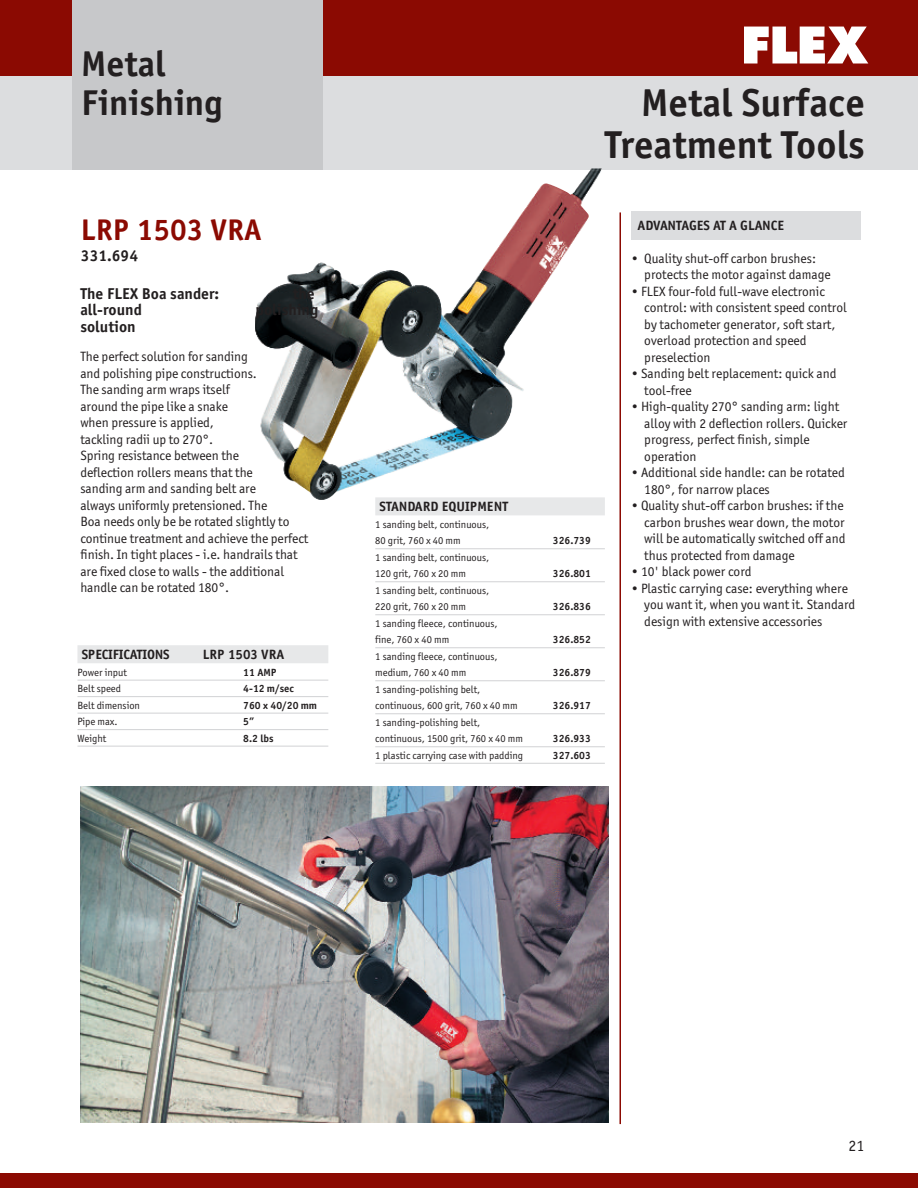
<style>
.page{position:relative;width:918px;height:1188px;background:#fff}
.page>*{position:absolute;margin:0;border:0;box-sizing:border-box;transform-origin:0 0}
.t1{font:700 39px/42px "Officina Sans CTT";color:#231f20;text-align:right}
.t2{font:700 36px/39px "Officina Sans CTT";color:#231f20}
.t3{font:700 30px "Officina Sans CTT";color:#8b0a02}
.t4{font:700 15.75px/16.5px "Officina Sans CTT";color:#231f20}
.t5{font:15.75px "Officina Sans ITC Pro";color:#231f20}
.t6{font:13.5px/16.5px "Officina Sans ITC Pro";color:#231f20}
.t7{font:700 13.5px "Officina Sans CTT";color:#231f20}
.t8{font:10.5px/16.5px "Officina Sans ITC Pro";color:#231f20}
.t9{font:700 10.5px "Officina Sans CTT";color:#231f20}
</style>
<div class="page">
<div style="left:0;top:0;width:918px;height:77px;background:#8b0a02"></div>
<div style="left:0;top:77px;width:918px;height:93px;background:#dcdddf"></div>
<div style="left:0;top:1174px;width:918px;height:14px;background:#8b0a02"></div>
<svg style="left:744px;top:27px;width:124px;height:37px"></svg>
<div style="left:72px;top:0;width:251px;height:170px;background:#c7c8ca"></div>
<img style="left:255px;top:170px;width:346px;height:330px">
<svg style="left:590px;top:168px;width:12px;height:2px"></svg>
<div style="left:77px;top:645px;width:251px;height:18px;background:#e7e8e9"></div>
<hr style="left:77px;top:680px;width:251px;height:1px;background:#d1d2d4">
<hr style="left:77px;top:696px;width:251px;height:1px;background:#d1d2d4">
<hr style="left:77px;top:713px;width:251px;height:1px;background:#d1d2d4">
<hr style="left:77px;top:729px;width:251px;height:1px;background:#d1d2d4">
<hr style="left:77px;top:746px;width:251px;height:1px;background:#d1d2d4">
<div style="left:375px;top:497px;width:230px;height:18px;background:#e7e8e9"></div>
<hr style="left:375px;top:548px;width:230px;height:1px;background:#d1d2d4">
<hr style="left:375px;top:581px;width:230px;height:1px;background:#d1d2d4">
<hr style="left:375px;top:614px;width:230px;height:1px;background:#d1d2d4">
<hr style="left:375px;top:647px;width:230px;height:1px;background:#d1d2d4">
<hr style="left:375px;top:680px;width:230px;height:1px;background:#d1d2d4">
<hr style="left:375px;top:713px;width:230px;height:1px;background:#d1d2d4">
<hr style="left:375px;top:746px;width:230px;height:1px;background:#d1d2d4">
<hr style="left:375px;top:763px;width:230px;height:1px;background:#d1d2d4">
<hr style="left:619px;top:212px;width:2px;height:912px;background:#8b0a02">
<div style="left:632px;top:211px;width:229px;height:29px;background:#dcdddf"></div>
<img style="left:80px;top:787px;width:529px;height:336px">
<h2 class="t2" style="left:81px;top:45px;width:143px">Metal<br>Finishing</h2>
<h3 class="t3" style="left:81px;top:212px;width:182px">LRP 1503 VRA</h3>
<p class="t4" style="left:81px;top:247px;width:59px">331.694</p>
<p class="t4" style="left:80px;top:286px;width:140px">The FLEX Boa sander: all-round</p>
<p class="t4" style="left:256px;top:302px;width:64px">polishing</p>
<p class="t4" style="left:80px;top:319px;width:57px">solution</p>
<p class="t6" style="left:80px;top:350px;width:229px">The perfect solution for sanding<br>and polishing pipe constructions.<br>The sanding arm wraps itself<br>around the pipe like a snake<br>when pressure is applied,<br>tackling radii up to 270°.<br>Spring resistance between the<br>deflection rollers means that the<br>sanding arm and sanding belt are<br>always uniformly pretensioned. The<br>Boa needs only be be rotated slightly to continue treatment and achieve the perfect finish. In tight places - i.e. handrails that are fixed close to walls - the additional handle can be rotated 180°.</p>
<p class="t7" style="left:82px;top:647px;width:90px">SPECIFICATIONS</p>
<p class="t7" style="left:203px;top:647px;width:83px">LRP 1503 VRA</p>
<p class="t8" style="left:77px;top:665px;width:51px">Power input</p>
<p class="t9" style="left:243px;top:666px;width:35px">11 AMP</p>
<p class="t8" style="left:77px;top:681px;width:45px">Belt speed</p>
<p class="t9" style="left:243px;top:683px;width:52px">4-12 m/sec</p>
<p class="t8" style="left:77px;top:698px;width:64px">Belt dimension</p>
<p class="t9" style="left:243px;top:699px;width:75px">760 x 40/20 mm</p>
<p class="t8" style="left:77px;top:714px;width:42px">Pipe max.</p>
<p class="t9" style="left:243px;top:716px;width:13px">5”</p>
<p class="t8" style="left:77px;top:731px;width:30px">Weight</p>
<p class="t9" style="left:243px;top:732px;width:32px">8.2 lbs</p>
<h1 class="t1" style="left:605px;top:82px;width:262px">Metal Surface<br>Treatment Tools</h1>
<p class="t7" style="left:380px;top:499px;width:130px">STANDARD EQUIPMENT</p>
<p class="t8" style="left:375px;top:517px;width:116px">1 sanding belt, continuous,<br>80 grit, 760 x 40 mm</p>
<p class="t8" style="left:375px;top:550px;width:116px">1 sanding belt, continuous,<br>120 grit, 760 x 20 mm</p>
<p class="t8" style="left:375px;top:583px;width:116px">1 sanding belt, continuous,<br>220 grit, 760 x 20 mm</p>
<p class="t8" style="left:375px;top:616px;width:124px">1 sanding fleece, continuous, fine, 760 x 40 mm</p>
<p class="t8" style="left:375px;top:649px;width:124px">1 sanding fleece, continuous, medium, 760 x 40 mm</p>
<p class="t8" style="left:375px;top:682px;width:144px">1 sanding-polishing belt, continuous, 600 grit, 760 x 40 mm</p>
<p class="t8" style="left:375px;top:715px;width:149px">1 sanding-polishing belt, continuous, 1500 grit, 760 x 40 mm</p>
<p class="t9" style="left:553px;top:535px;width:40px">326.739</p>
<p class="t9" style="left:553px;top:568px;width:40px">326.801</p>
<p class="t9" style="left:553px;top:601px;width:40px">326.836</p>
<p class="t9" style="left:553px;top:634px;width:40px">326.852</p>
<p class="t9" style="left:553px;top:667px;width:40px">326.879</p>
<p class="t9" style="left:553px;top:700px;width:40px">326.917</p>
<p class="t9" style="left:553px;top:733px;width:40px">326.933</p>
<p class="t8" style="left:375px;top:748px;width:149px">1 plastic carrying case with padding</p>
<p class="t9" style="left:553px;top:749px;width:40px">327.603</p>
<p class="t7" style="left:638px;top:218px;width:148px">ADVANTAGES AT A GLANCE</p>
<p class="t6" style="left:644px;top:251px;width:188px;text-indent:-13px">• Quality shut-off carbon brushes: protects the motor against damage</p>
<p class="t6" style="left:644px;top:284px;width:204px;text-indent:-13px">• FLEX four-fold full-wave electronic control: with consistent speed control by tachometer generator, soft start, overload protection and speed preselection</p>
<p class="t6" style="left:644px;top:367px;width:194px;text-indent:-13px">• Sanding belt replacement: quick and tool-free</p>
<p class="t6" style="left:644px;top:400px;width:205px;text-indent:-13px">• High-quality 270° sanding arm: light alloy with 2 deflection rollers. Quicker progress, perfect finish, simple operation</p>
<p class="t6" style="left:644px;top:466px;width:202px;text-indent:-13px">• Additional side handle: can be rotated<br>180°, for narrow places</p>
<p class="t6" style="left:644px;top:499px;width:203px;text-indent:-13px">• Quality shut-off carbon brushes: if the carbon brushes wear down, the motor will be automatically switched off and thus protected from damage</p>
<p class="t6" style="left:632px;top:565px;width:122px">• 10' black power cord</p>
<p class="t6" style="left:644px;top:581px;width:212px;text-indent:-13px">• Plastic carrying case: everything where you want it, when you want it. Standard design with extensive accessories</p>
<p class="t5" style="left:849px;top:1140px;width:17px">21</p>
</div>
